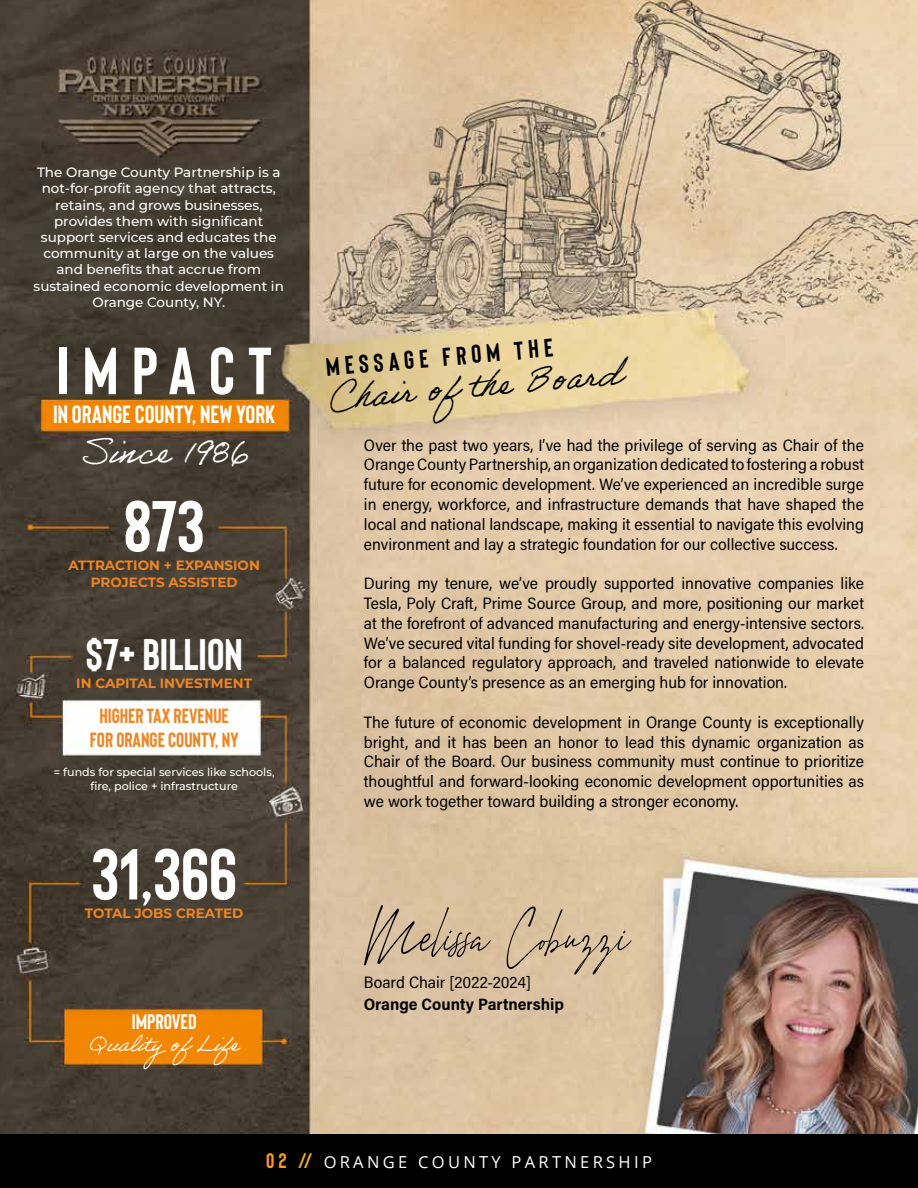
<style>
.page{position:relative;width:918px;height:1188px;background:#fff}
.page>*{position:absolute;margin:0;border:0;box-sizing:border-box;transform-origin:0 0}
.t1{font:85.5px "Amstirdam Demo";letter-spacing:.005em;color:#000}
.t2{font:700 72px "Bison";color:#fff}
.t3{font:700 66.45px "Bison";letter-spacing:.2em;color:#fff}
.t4{font:700 44.25px "Bison";color:#fff}
.t5{font:35.1px "Adobe Handwriting Ernie";color:#fff}
.t6{font:34.5px "Adobe Handwriting Ernie";color:#000}
.t7{font:700 25.5px "Bison";color:#000}
.t8{font:700 24.9px "Bison";color:#fff}
.t9{font:21.6px "Adobe Handwriting Ernie";color:#fff}
.t10{font:700 21px "Bison";color:#fff}
.t11{font:700 20.55px/24.6px "Bison";color:#f08521;text-align:center}
.t12{font:16.5px/19.8px "Acumin Pro Semi Cond";color:#000;text-align:justify}
.t13{font:16.5px "Open Sans";letter-spacing:.2em;color:#fff}
.t14{font:700 16.5px "Acumin Pro Semi Cond";color:#000}
.t15{font:500 13.5px/16.2px "Montserrat";color:#fff;text-align:center}
.t16{font:700 13.5px/16.2px "Montserrat";color:#f08521;text-align:center}
.t17{font:500 11.1px/13.4px "Montserrat";color:#fff;text-align:center}
.s1{font-family:"Bison";font-weight:700;font-size:21px;color:#f89921}
.s2{font-family:"Bison";font-weight:700;font-size:21px;color:#f7b910}
</style>
<div class="page">
<img style="left:0;top:0;width:918px;height:1134px">
<div style="left:0;top:1134px;width:918px;height:54px;background:#000"></div>
<p class="t15" style="left:34px;top:164px;width:252px">The Orange County Partnership is a not-for-profit agency that attracts, retains, and grows businesses, provides them with significant support services and educates the community at large on the values and benefits that accrue from sustained economic development in<br>Orange County, NY.</p>
<h3 class="t3" style="left:57px;top:329px;width:217px">IMPACT</h3>
<h3 class="t8" style="left:53px;top:399px;width:224px">IN ORANGE COUNTY, NEW YORK</h3>
<h3 class="t5" style="left:80px;top:430px;width:171px">Since 1986</h3>
<h2 class="t2" style="left:124px;top:481px;width:82px">873</h2>
<p class="t16" style="left:68px;top:557px;width:193px">ATTRACTION + EXPANSION<br>PROJECTS ASSISTED</p>
<h3 class="t4" style="left:86px;top:626px;width:159px">$7+ BILLION</h3>
<p class="t16" style="left:76px;top:674px;width:177px">IN CAPITAL INVESTMENT</p>
<p class="t11" style="left:90px;top:702px;width:150px">HIGHER TAX REVENUE<br>FOR ORANGE COUNTY, NY</p>
<p class="t17" style="left:54px;top:765px;width:222px">= funds for special services like schools, fire, police + infrastructure</p>
<h2 class="t2" style="left:91px;top:829px;width:147px">31,366</h2>
<p class="t16" style="left:85px;top:905px;width:160px">TOTAL JOBS CREATED</p>
<p class="t10" style="left:132px;top:1009px;width:66px">IMPROVED</p>
<h3 class="t9" style="left:89px;top:1030px;width:152px">Qualityof Life</h3>
<h3 class="t7" style="left:325px;top:351px;width:229px;rotate:-5deg">MESSAGE FROM THE</h3>
<h3 class="t6" style="left:327px;top:378px;width:295px;rotate:-5deg">Chair of the Board</h3>
<p class="t12" style="left:364px;top:434px;width:502px">Over the past two years, I’ve had the privilege of serving as Chair of the Orange County Partnership, an organization dedicated to fostering a robust future for economic development. We’ve experienced an incredible surge in energy, workforce, and infrastructure demands that have shaped the local and national landscape, making it essential to navigate this evolving environment and lay a strategic foundation for our collective success.</p>
<p class="t12" style="left:364px;top:573px;width:502px">During my tenure, we’ve proudly supported innovative companies like Tesla, Poly Craft, Prime Source Group, and more, positioning our market at the forefront of advanced manufacturing and energy-intensive sectors.<br>We’ve secured vital funding for shovel-ready site development, advocated for a balanced regulatory approach, and traveled nationwide to elevate Orange County’s presence as an emerging hub for innovation.</p>
<p class="t12" style="left:364px;top:711px;width:502px">The future of economic development in Orange County is exceptionally bright, and it has been an honor to lead this dynamic organization as Chair of the Board. Our business community must continue to prioritize thoughtful and forward-looking economic development opportunities as we work together toward building a stronger economy.</p>
<h1 class="t1" style="left:364px;top:898px;width:268px">Melissa Cobuzzi</h1>
<p class="t12" style="left:364px;top:972px;width:169px">Board Chair [2022-2024]</p>
<p class="t14" style="left:364px;top:992px;width:202px">Orange County Partnership</p>
<p class="t13" style="left:266px;top:1151px;width:387px"><span class="s1">02</span> <span class="s2">//</span> ORANGE COUNTY PARTNERSHIP</p>
</div>
